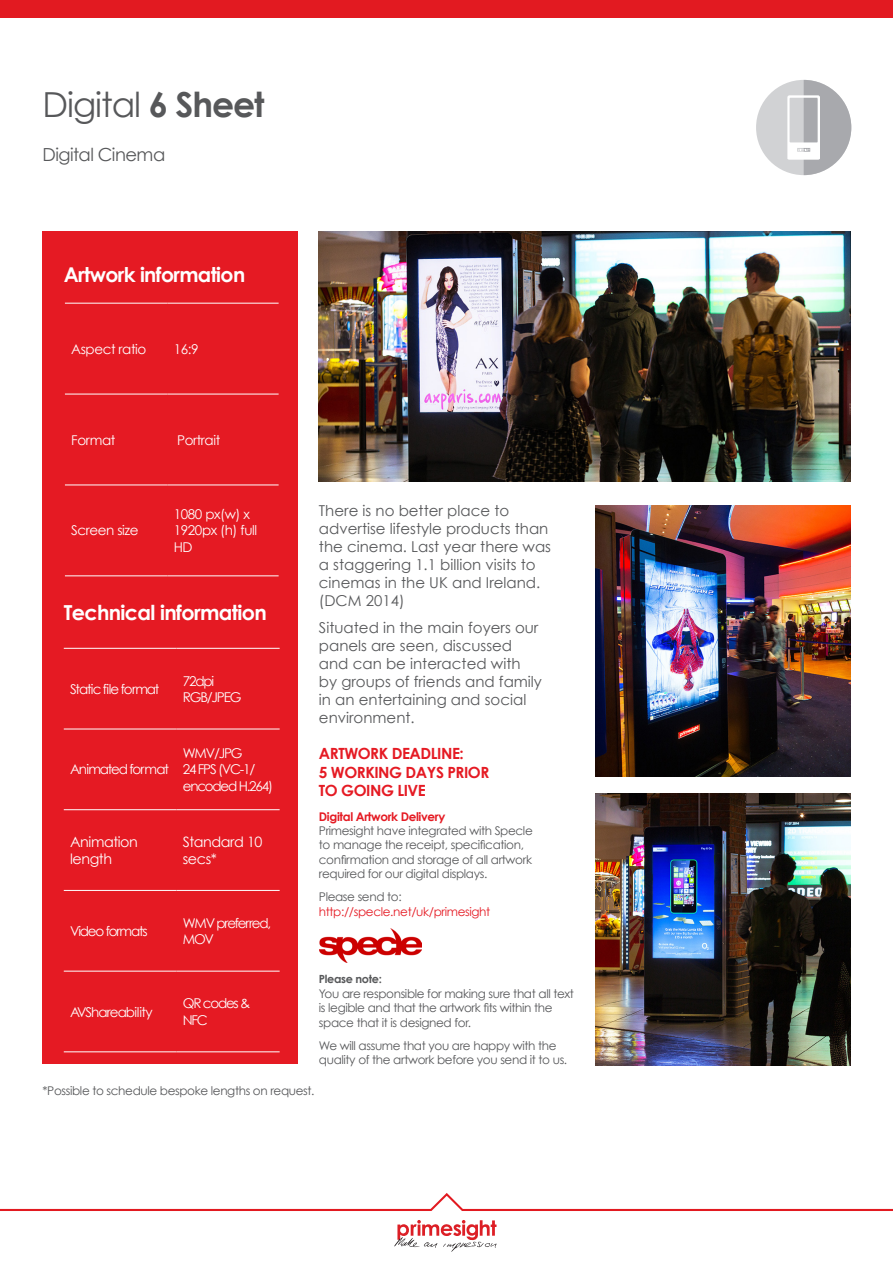
<style>
.page{position:relative;width:893px;height:1263px;background:#fff}
.page>*{position:absolute;margin:0;border:0;box-sizing:border-box;transform-origin:0 0}
.Sub_Title{font:34.5px "Century Gothic";letter-spacing:-.03em;color:#57585a}
.Side_bar_header{font:700 20.7px "Century Gothic";letter-spacing:-.03em;color:#fff}
.Panel_header{font:700 20.4px "Century Gothic";letter-spacing:-.03em;color:#fff}
.Title_Street{font:18px "Century Gothic";letter-spacing:-.03em;color:#57585a}
.Case_study_header{font:700 15.45px/18.5px "Century Gothic";letter-spacing:-.03em;color:#e51a23}
.Body_Text{font:15px/18px "Century Gothic";color:#57585a}
.Panel_body_text{font:14.25px/17.1px "Century Gothic";letter-spacing:-.03em;color:#fff}
.Panel_body_text-2{font:13.5px/16.2px "Century Gothic";letter-spacing:-.09em;color:#fff}
.Panel_body_text-3{font:13.5px/16.2px "Century Gothic";letter-spacing:-.03em;color:#fff}
.Panel_body_text-4{font:13.5px "Century Gothic";letter-spacing:-.07em;color:#fff}
.Panel_body_text-5{font:13.5px "Century Gothic";letter-spacing:-.05em;color:#fff}
.Case_study_quote{font:12px/14.4px "Century Gothic";letter-spacing:-.03em;color:#57585a}
.Case_study_quote-2{font:12px/14.4px "Century Gothic";letter-spacing:-.03em;color:#e51a23}
.Case_study_quote-3{font:700 11.25px "Century Gothic";letter-spacing:-.03em;color:#57585a}
.s1{font-weight:700}
.s2{font-weight:700;color:#e51a23}
.s3{color:#57585a}
</style>
<div class="page">
<svg style="left:0;top:1193px;width:893px;height:18px"></svg>
<svg style="left:394px;top:1220px;width:103px;height:32px"></svg>
<div style="left:0;top:0;width:893px;height:18px;background:#e21a21"></div>
<img style="left:319px;top:231px;width:531px;height:251px">
<img style="left:595px;top:505px;width:255px;height:272px">
<img style="left:595px;top:793px;width:255px;height:272px">
<div style="left:43px;top:231px;width:255px;height:833px;background:#e51a23"></div>
<hr style="left:64px;top:648px;width:112px;height:1px;background:#fff">
<hr style="left:176px;top:648px;width:104px;height:1px;background:#fff">
<hr style="left:64px;top:729px;width:112px;height:1px;background:#fff">
<hr style="left:176px;top:729px;width:104px;height:1px;background:#fff">
<hr style="left:64px;top:809px;width:112px;height:1px;background:#fff">
<hr style="left:176px;top:809px;width:104px;height:1px;background:#fff">
<hr style="left:64px;top:890px;width:112px;height:1px;background:#fff">
<hr style="left:176px;top:890px;width:104px;height:1px;background:#fff">
<hr style="left:64px;top:971px;width:112px;height:1px;background:#fff">
<hr style="left:176px;top:971px;width:104px;height:1px;background:#fff">
<hr style="left:64px;top:1051px;width:112px;height:1px;background:#fff">
<hr style="left:176px;top:1051px;width:104px;height:1px;background:#fff">
<hr style="left:65px;top:303px;width:102px;height:1px;background:#fff">
<hr style="left:167px;top:303px;width:112px;height:1px;background:#fff">
<hr style="left:65px;top:394px;width:102px;height:1px;background:#fff">
<hr style="left:167px;top:394px;width:112px;height:1px;background:#fff">
<hr style="left:65px;top:485px;width:102px;height:1px;background:#fff">
<hr style="left:167px;top:485px;width:112px;height:1px;background:#fff">
<hr style="left:65px;top:575px;width:102px;height:1px;background:#fff">
<hr style="left:167px;top:575px;width:112px;height:1px;background:#fff">
<img style="left:320px;top:929px;width:102px;height:34px">
<div style="left:756px;top:80px;width:95px;height:95px;background:#d1d2d4;border-radius:50%"></div>
<svg style="left:787px;top:80px;width:64px;height:95px"></svg>
<p class="Sub_Title" style="left:43px;top:83px;width:224px">Digital <span class="s1">6 Sheet</span></p>
<p class="Title_Street" style="left:43px;top:143px;width:124px">Digital Cinema</p>
<p class="Panel_header" style="left:64px;top:262px;width:183px">Artwork information</p>
<p class="Panel_body_text-3" style="left:71px;top:340px;width:77px">Aspect ratio</p>
<p class="Panel_body_text-2" style="left:174px;top:340px;width:26px">16:9</p>
<p class="Panel_body_text-2" style="left:71px;top:431px;width:46px">Format</p>
<p class="Panel_body_text-3" style="left:177px;top:431px;width:45px">Portrait</p>
<p class="Panel_body_text-3" style="left:71px;top:522px;width:69px">Screen size</p>
<p class="Panel_body_text-3" style="left:174px;top:506px;width:85px">1080 px(w) x<br>1920px (h) full<br>HD</p>
<p class="Side_bar_header" style="left:64px;top:599px;width:204px">Technical information</p>
<p class="Panel_body_text-4" style="left:70px;top:681px;width:91px">Static file format</p>
<p class="Panel_body_text-2" style="left:183px;top:672px;width:60px">72dpi<br>RGB/JPEG</p>
<p class="Panel_body_text-2" style="left:70px;top:761px;width:101px">Animated format</p>
<p class="Panel_body_text-2" style="left:183px;top:745px;width:92px">WMV/JPG<br>24 FPS (VC-1/ encoded H.264)</p>
<p class="Panel_body_text" style="left:70px;top:833px;width:69px">Animation length</p>
<p class="Panel_body_text" style="left:183px;top:833px;width:81px">Standard 10 secs*</p>
<p class="Panel_body_text-2" style="left:70px;top:923px;width:79px">Video formats</p>
<p class="Panel_body_text-2" style="left:183px;top:914px;width:90px">WMV preferred,<br>MOV</p>
<p class="Panel_body_text-5" style="left:70px;top:1003px;width:84px">AVShareability</p>
<p class="Panel_body_text-2" style="left:183px;top:995px;width:69px">QR codes &amp;<br>NFC</p>
<p class="Body_Text" style="left:319px;top:502px;width:234px">There is no better place to advertise lifestyle products than the cinema. Last year there was a staggering 1.1 billion visits to cinemas in the UK and Ireland. (DCM 2014)</p>
<p class="Body_Text" style="left:319px;top:618px;width:225px">Situated in the main foyers our panels are seen, discussed and can be interacted with by groups of friends and family in an entertaining and social environment.</p>
<p class="Case_study_header" style="left:319px;top:744px;width:172px">ARTWORK DEADLINE:<br>5 WORKING DAYS PRIOR<br>TO GOING LIVE</p>
<p class="Case_study_quote" style="left:319px;top:809px;width:215px"><span class="s2">Digital Artwork Delivery<br></span>Primesight have integrated with Specle to manage the receipt, specification, confirmation and storage of all artwork required for our digital displays.</p>
<p class="Case_study_quote-2" style="left:319px;top:889px;width:173px"><span class="s3">Please send to: </span>http://specle.net/uk/primesight</p>
<p class="Case_study_quote-3" style="left:319px;top:972px;width:64px">Please note:</p>
<p class="Case_study_quote" style="left:319px;top:986px;width:257px">You are responsible for making sure that all text is legible and that the artwork fits within the space that it is designed for.</p>
<p class="Case_study_quote" style="left:319px;top:1038px;width:250px">We will assume that you are happy with the quality of the artwork before you send it to us.</p>
<p class="Case_study_quote" style="left:43px;top:1083px;width:274px">*Possible to schedule bespoke lengths on request.</p>
</div>
